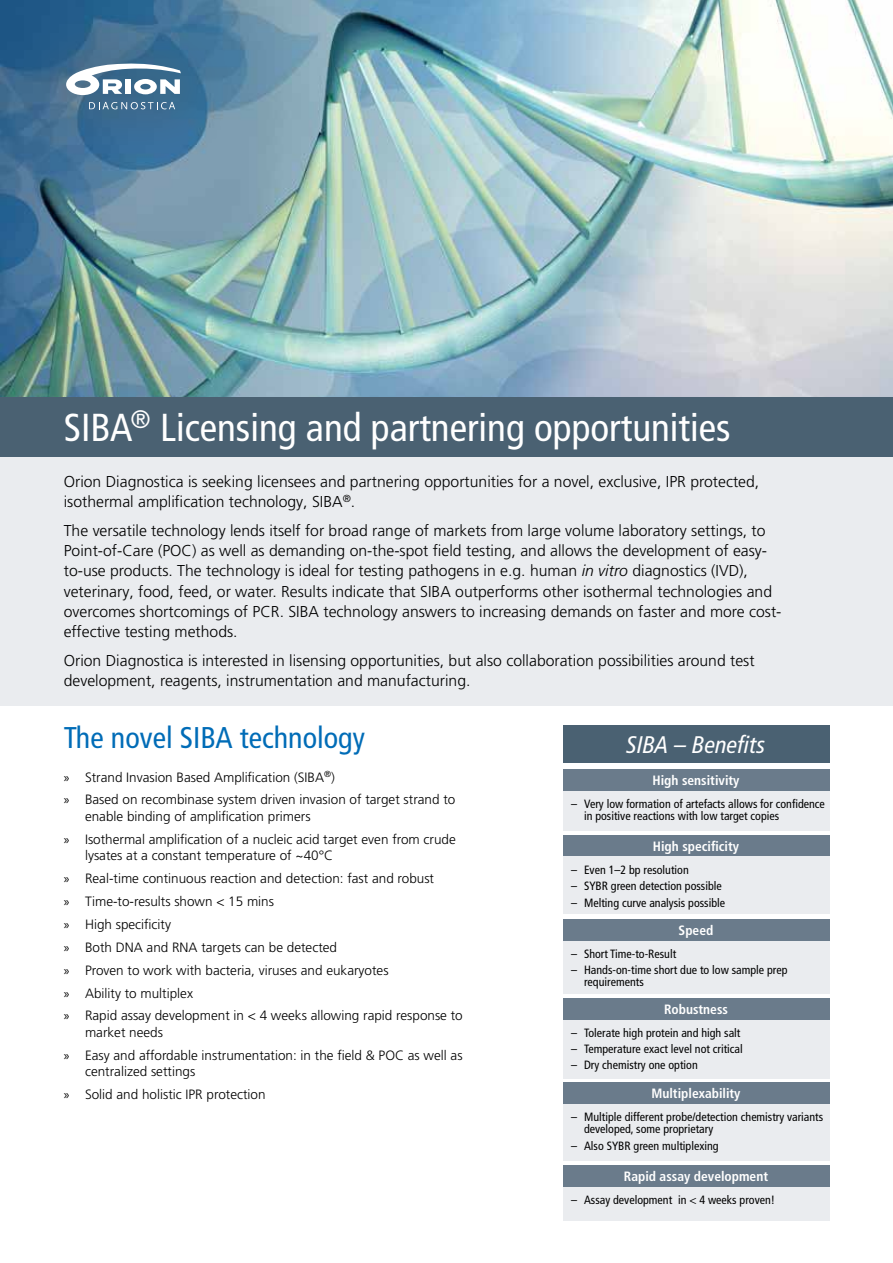
<style>
.page{position:relative;width:893px;height:1263px;background:#fff}
.page>*{position:absolute;margin:0;border:0;box-sizing:border-box;transform-origin:0 0}
.t1{font:condensed 39px "Frutiger LT Pro";color:#fff}
.t2{font:condensed 30px "Frutiger LT Pro";color:#006cb7}
.t3{font:italic condensed 24px "Frutiger LT Pro";color:#fff}
.t4{font:300 15.75px/20.2px "Frutiger LT Pro";color:#000}
.t5{font:300 13.5px/23px "Frutiger LT Pro";color:#000}
.t6{font:700 condensed 13.5px "Frutiger LT Pro";color:#fff}
.t7{font:condensed 12px/12px "Frutiger LT Pro";color:#000}
.s1{font-style:italic}
.s2{font-family:"Myriad Pro";font-weight:400}
</style>
<div class="page">
<img style="left:0;top:0;width:893px;height:397px">
<div style="left:0;top:456px;width:893px;height:250px;background:#eaecef"></div>
<div style="left:0;top:397px;width:893px;height:59px;background:#4a6172"></div>
<div style="left:563px;top:791px;width:266px;height:39px;background:#eaecef"></div>
<div style="left:563px;top:770px;width:266px;height:21px;background:#6a7b8b"></div>
<div style="left:563px;top:1019px;width:266px;height:60px;background:#eaecef"></div>
<div style="left:563px;top:998px;width:266px;height:21px;background:#6a7b8b"></div>
<div style="left:563px;top:1104px;width:266px;height:57px;background:#eaecef"></div>
<div style="left:563px;top:1083px;width:266px;height:21px;background:#6a7b8b"></div>
<div style="left:563px;top:1187px;width:266px;height:33px;background:#eaecef"></div>
<div style="left:563px;top:1165px;width:266px;height:22px;background:#6a7b8b"></div>
<div style="left:563px;top:940px;width:266px;height:54px;background:#eaecef"></div>
<div style="left:563px;top:919px;width:266px;height:21px;background:#6a7b8b"></div>
<div style="left:563px;top:835px;width:266px;height:21px;background:#6a7b8b"></div>
<div style="left:563px;top:856px;width:266px;height:58px;background:#eaecef"></div>
<div style="left:16px;top:12px;width:216px;height:150px;background:#4a6172;opacity:.39"></div>
<svg style="left:66px;top:64px;width:115px;height:31px"></svg>
<svg style="left:89px;top:102px;width:86px;height:7px"></svg>
<div style="left:563px;top:726px;width:266px;height:37px;background:#4a6172"></div>
<h1 class="t1" style="left:64px;top:404px;width:668px">SIBA<sup>®</sup> Licensing and partnering opportunities</h1>
<p class="t4" style="left:64px;top:471px;width:697px">Orion Diagnostica is seeking licensees and partnering opportunities for a novel, exclusive, IPR protected, isothermal amplification technology, SIBA<sup>®</sup>.</p>
<p class="t4" style="left:64px;top:520px;width:719px">The versatile technology lends itself for broad range of markets from large volume laboratory settings, to Point-of-Care (POC) as well as demanding on-the-spot field testing, and allows the development of easy&shy;to-use products. The technology is ideal for testing pathogens in e.g. human <span class="s1">in vitro</span> diagnostics (IVD), veterinary, food, feed, or water. Results indicate that SIBA outperforms other isothermal technologies and overcomes shortcomings of PCR. SIBA technology answers to increasing demands on faster and more cost&shy;effective testing methods.</p>
<p class="t4" style="left:64px;top:650px;width:692px">Orion Diagnostica is interested in lisensing opportunities, but also collaboration possibilities around test development, reagents, instrumentation and manufacturing.</p>
<h2 class="t2" style="left:64px;top:720px;width:303px">The novel SIBA technology</h2>
<h3 class="t3" style="left:626px;top:730px;width:141px">SIBA – Benefits</h3>
<p class="t5" style="left:64px;top:765px;width:393px"><span class="s2">»</span> Strand Invasion Based Amplification (SIBA<sup>®</sup>)<br><span class="s2">»</span> Based on recombinase system driven invasion of target strand to</p>
<p class="t5" style="left:64px;top:805px;width:394px;text-indent:21px">enable binding of amplification primers<br><span class="s2">»</span> Isothermal amplification of a nucleic acid target even from crude</p>
<p class="t5" style="left:64px;top:844px;width:400px;text-indent:21px">lysates at a constant temperature of ~40°C<br><span class="s2">»</span> Real-time continuous reaction and detection: fast and robust<br><span class="s2">»</span> Time-to-results shown &lt; 15 mins<br><span class="s2">»</span> High specificity<br><span class="s2">»</span> Both DNA and RNA targets can be detected<br><span class="s2">»</span> Proven to work with bacteria, viruses and eukaryotes<br><span class="s2">»</span> Ability to multiplex<br><span class="s2">»</span> Rapid assay development in &lt; 4 weeks allowing rapid response to</p>
<p class="t5" style="left:64px;top:1021px;width:400px;text-indent:21px">market needs<br><span class="s2">»</span> Easy and affordable instrumentation: in the field &amp; POC as well as</p>
<p class="t5" style="left:64px;top:1060px;width:203px;text-indent:21px">centralized settings<br><span class="s2">»</span> Solid and holistic IPR protection</p>
<p class="t6" style="left:652px;top:773px;width:89px">High sensitivity</p>
<p class="t7" style="left:584px;top:798px;width:242px;text-indent:-13px">– Very low formation of artefacts allows for confidence in positive reactions with low target copies</p>
<p class="t6" style="left:653px;top:838px;width:88px">High specificity</p>
<p class="t7" style="left:571px;top:864px;width:119px">– Even 1–2 bp resolution</p>
<p class="t7" style="left:571px;top:880px;width:152px">– SYBR green detection possible</p>
<p class="t7" style="left:571px;top:896px;width:155px">– Melting curve analysis possible</p>
<p class="t6" style="left:679px;top:922px;width:36px">Speed</p>
<p class="t7" style="left:571px;top:948px;width:106px">– Short Time-to-Result</p>
<p class="t7" style="left:584px;top:964px;width:205px;text-indent:-13px">– Hands-on-time short due to low sample prep requirements</p>
<p class="t6" style="left:664px;top:1001px;width:66px">Robustness</p>
<p class="t7" style="left:571px;top:1027px;width:171px">– Tolerate high protein and high salt</p>
<p class="t7" style="left:571px;top:1043px;width:173px">– Temperature exact level not critical</p>
<p class="t7" style="left:571px;top:1059px;width:128px">– Dry chemistry one option</p>
<p class="t6" style="left:651px;top:1086px;width:91px">Multiplexability</p>
<p class="t7" style="left:584px;top:1111px;width:241px;text-indent:-13px">– Multiple different probe/detection chemistry variants developed, some proprietary</p>
<p class="t7" style="left:571px;top:1139px;width:149px">– Also SYBR green multiplexing</p>
<p class="t6" style="left:624px;top:1168px;width:146px">Rapid assay development</p>
<p class="t7" style="left:571px;top:1194px;width:205px">– Assay development in &lt; 4 weeks proven!</p>
</div>
